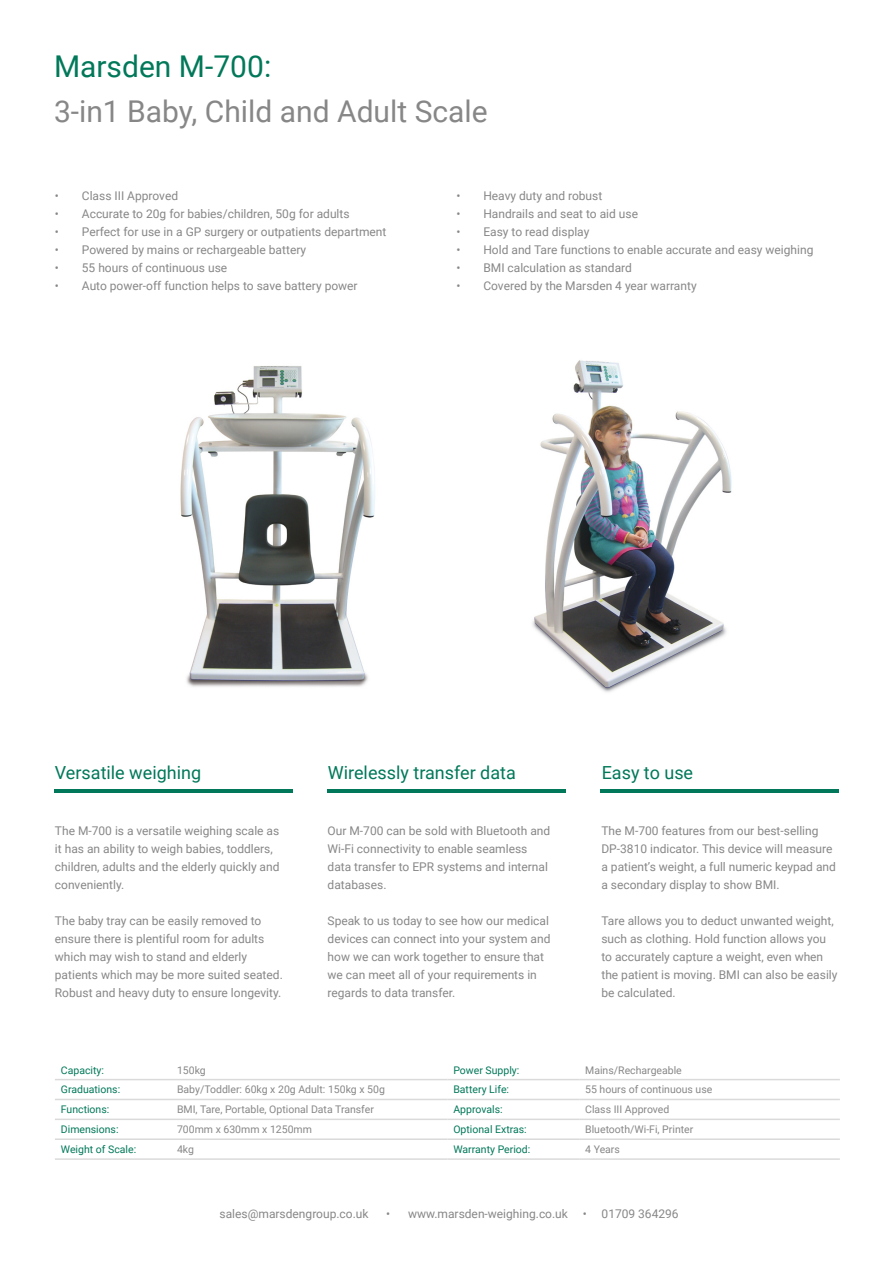
<style>
.page{position:relative;width:893px;height:1263px;background:#fff}
.page>*{position:absolute;margin:0;border:0;box-sizing:border-box;transform-origin:0 0}
.t1{font:30px "Roboto";color:#878787}
.t2{font:30px "Roboto";color:#007859}
.t3{font:18px "Roboto";color:#007859}
.t4{font:12px/18px "Roboto";color:#878787}
.t5{font:10.5px "Roboto";color:#878787}
.t6{font:10.5px "Roboto";color:#007859}
</style>
<div class="page">
<hr style="left:55px;top:1079px;width:116px;height:1px;background:#dadada">
<hr style="left:171px;top:1079px;width:276px;height:1px;background:#dadada">
<hr style="left:447px;top:1079px;width:132px;height:1px;background:#dadada">
<hr style="left:579px;top:1079px;width:261px;height:1px;background:#dadada">
<hr style="left:55px;top:1099px;width:116px;height:1px;background:#dadada">
<hr style="left:171px;top:1099px;width:276px;height:1px;background:#dadada">
<hr style="left:447px;top:1099px;width:132px;height:1px;background:#dadada">
<hr style="left:579px;top:1099px;width:261px;height:1px;background:#dadada">
<hr style="left:55px;top:1118px;width:116px;height:2px;background:#dadada">
<hr style="left:171px;top:1118px;width:276px;height:2px;background:#dadada">
<hr style="left:447px;top:1118px;width:132px;height:2px;background:#dadada">
<hr style="left:579px;top:1118px;width:261px;height:2px;background:#dadada">
<hr style="left:55px;top:1138px;width:116px;height:2px;background:#dadada">
<hr style="left:171px;top:1138px;width:276px;height:2px;background:#dadada">
<hr style="left:447px;top:1138px;width:132px;height:2px;background:#dadada">
<hr style="left:579px;top:1138px;width:261px;height:2px;background:#dadada">
<hr style="left:55px;top:1158px;width:116px;height:2px;background:#dadada">
<hr style="left:171px;top:1158px;width:276px;height:2px;background:#dadada">
<hr style="left:447px;top:1158px;width:132px;height:2px;background:#dadada">
<hr style="left:579px;top:1158px;width:261px;height:2px;background:#dadada">
<hr style="left:54px;top:789px;width:238px;height:4px;background:#007859">
<hr style="left:327px;top:789px;width:239px;height:4px;background:#007859">
<hr style="left:600px;top:789px;width:239px;height:4px;background:#007859">
<img style="left:532px;top:360px;width:200px;height:332px">
<img style="left:180px;top:366px;width:195px;height:321px">
<h1 class="t2" style="left:54px;top:45px;width:219px">Marsden M-700:</h1>
<h1 class="t1" style="left:54px;top:90px;width:435px">3-in1 Baby, Child and Adult Scale</h1>
<p class="t4" style="left:55px;top:187px;width:125px">• Class III Approved</p>
<p class="t4" style="left:55px;top:205px;width:296px">• Accurate to 20g for babies/children, 50g for adults</p>
<p class="t4" style="left:55px;top:223px;width:333px">• Perfect for use in a GP surgery or outpatients department</p>
<p class="t4" style="left:55px;top:241px;width:253px">• Powered by mains or rechargeable battery</p>
<p class="t4" style="left:55px;top:259px;width:174px">• 55 hours of continuous use</p>
<p class="t4" style="left:55px;top:277px;width:304px">• Auto power-off function helps to save battery power</p>
<p class="t4" style="left:456px;top:187px;width:147px">• Heavy duty and robust</p>
<p class="t4" style="left:456px;top:205px;width:183px">• Handrails and seat to aid use</p>
<p class="t4" style="left:456px;top:223px;width:135px">• Easy to read display</p>
<p class="t4" style="left:456px;top:241px;width:359px">• Hold and Tare functions to enable accurate and easy weighing</p>
<p class="t4" style="left:456px;top:259px;width:177px">• BMI calculation as standard</p>
<p class="t4" style="left:456px;top:277px;width:242px">• Covered by the Marsden 4 year warranty</p>
<h2 class="t3" style="left:55px;top:760px;width:148px">Versatile weighing</h2>
<p class="t4" style="left:55px;top:821px;width:226px">The M-700 is a versatile weighing scale as it has an ability to weigh babies, toddlers, children, adults and the elderly quickly and conveniently.</p>
<p class="t4" style="left:55px;top:911px;width:229px">The baby tray can be easily removed to ensure there is plentiful room for adults which may wish to stand and elderly patients which may be more suited seated.<br>Robust and heavy duty to ensure longevity.</p>
<h2 class="t3" style="left:328px;top:760px;width:189px">Wirelessly transfer data</h2>
<p class="t4" style="left:328px;top:821px;width:224px">Our M-700 can be sold with Bluetooth and<br>Wi-Fi connectivity to enable seamless data transfer to EPR systems and internal databases.</p>
<p class="t4" style="left:328px;top:911px;width:224px">Speak to us today to see how our medical devices can connect into your system and how we can work together to ensure that we can meet all of your requirements in regards to data transfer.</p>
<h2 class="t3" style="left:602px;top:760px;width:93px">Easy to use</h2>
<p class="t4" style="left:601px;top:821px;width:236px">The M-700 features from our best-selling DP-3810 indicator. This device will measure a patient’s weight, a full numeric keypad and a secondary display to show BMI.</p>
<p class="t4" style="left:601px;top:911px;width:238px">Tare allows you to deduct unwanted weight, such as clothing. Hold function allows you to accurately capture a weight, even when the patient is moving. BMI can also be easily be calculated.</p>
<p class="t6" style="left:61px;top:1062px;width:45px">Capacity:</p>
<p class="t5" style="left:177px;top:1062px;width:30px">150kg</p>
<p class="t6" style="left:453px;top:1062px;width:67px">Power Supply:</p>
<p class="t5" style="left:585px;top:1062px;width:98px">Mains/Rechargeable</p>
<p class="t6" style="left:61px;top:1082px;width:61px">Graduations:</p>
<p class="t5" style="left:177px;top:1082px;width:209px">Baby/Toddler: 60kg x 20g Adult: 150kg x 50g</p>
<p class="t6" style="left:453px;top:1082px;width:57px">Battery Life:</p>
<p class="t5" style="left:585px;top:1082px;width:129px">55 hours of continuous use</p>
<p class="t6" style="left:61px;top:1102px;width:50px">Functions:</p>
<p class="t5" style="left:177px;top:1102px;width:198px">BMI, Tare, Portable, Optional Data Transfer</p>
<p class="t6" style="left:453px;top:1102px;width:51px">Approvals:</p>
<p class="t5" style="left:585px;top:1102px;width:86px">Class III Approved</p>
<p class="t6" style="left:61px;top:1122px;width:59px">Dimensions:</p>
<p class="t5" style="left:177px;top:1122px;width:137px">700mm x 630mm x 1250mm</p>
<p class="t6" style="left:453px;top:1122px;width:75px">Optional Extras:</p>
<p class="t5" style="left:585px;top:1122px;width:110px">Bluetooth/Wi-Fi, Printer</p>
<p class="t6" style="left:61px;top:1142px;width:77px">Weight of Scale:</p>
<p class="t5" style="left:177px;top:1142px;width:19px">4kg</p>
<p class="t6" style="left:453px;top:1142px;width:78px">Warranty Period:</p>
<p class="t5" style="left:585px;top:1142px;width:36px">4 Years</p>
<p class="t4" style="left:220px;top:1204px;width:150px">sales@marsdengroup.co.uk</p>
<p class="t4" style="left:386px;top:1204px;width:294px">• www.marsden-weighing.co.uk • 01709 364296</p>
</div>
